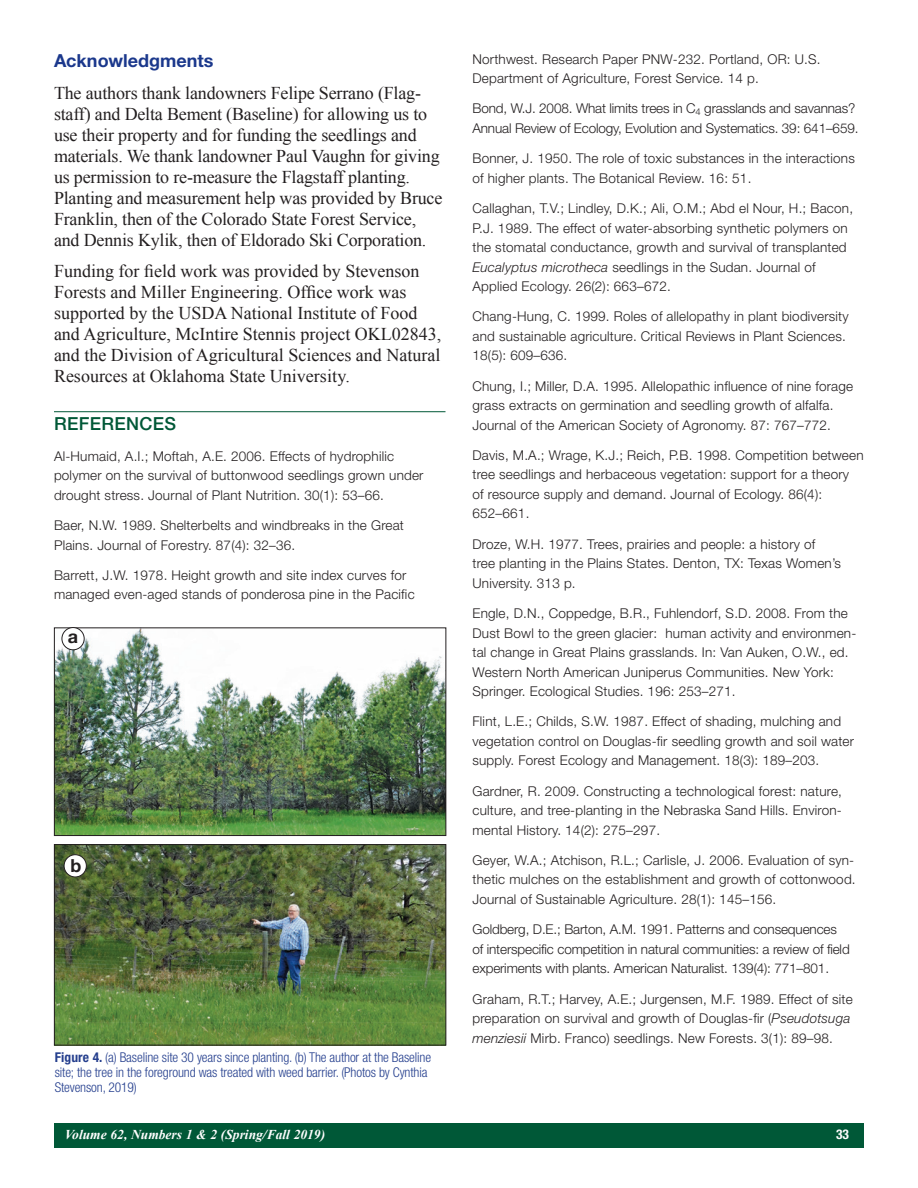
<style>
.page{position:relative;width:918px;height:1188px;background:#fff}
.page>*{position:absolute;margin:0;border:0;box-sizing:border-box;transform-origin:0 0}
.t1{font:18px/21px "Times New Roman";letter-spacing:-.01em;color:#231f20}
.Body_Head_2{font:700 18px "Helvetica Neue LT Std";color:#1b388c}
.References_heading{font:500 18px "Helvetica Neue LT Std";letter-spacing:.02em;color:#005837}
.Article_Title{font:700 18px "Helvetica Neue LT Std";color:#231f20}
.Reference_text{font:300 13.5px/19.5px "Helvetica Neue LT Std";letter-spacing:.015em;color:#231f20}
.Reference_text-2{font:300 13.5px/19.5px "Helvetica Neue LT Std";letter-spacing:-.01em;color:#231f20}
.Captions{font:300 condensed 13.5px/15px "Helvetica Neue LT Std";letter-spacing:-.01em;color:#253f8e}
.t2{font:italic 700 13.5px "Times New Roman";color:#fff}
.t3{font:700 condensed 13.5px "Helvetica Neue LT Std";color:#fff}
.s1{font-weight:700}
.s2{font-style:italic}
</style>
<div class="page">
<div style="left:54px;top:1123px;width:810px;height:25px;background:#005837"></div>
<hr style="left:54px;top:411px;width:392px;height:1px;background:#005837">
<img style="left:56px;top:629px;width:388px;height:205px">
<div style="left:54px;top:627px;width:392px;height:209px;border:1px solid #231f20"></div>
<img style="left:56px;top:846px;width:388px;height:198px">
<div style="left:54px;top:844px;width:392px;height:202px;border:1px solid #231f20"></div>
<div style="left:62px;top:628px;width:22px;height:22px;background:#fff;border-radius:50%"></div>
<div style="left:62px;top:627px;width:23px;height:23px;border:1px solid #231f20;border-radius:50%"></div>
<div style="left:64px;top:855px;width:22px;height:22px;background:#fff;border-radius:50%"></div>
<div style="left:64px;top:854px;width:23px;height:23px;border:1px solid #231f20;border-radius:50%"></div>
<p class="Body_Head_2" style="left:54px;top:49px;width:161px">Acknowledgments</p>
<p class="t1" style="left:54px;top:82px;width:390px">The authors thank landowners Felipe Serrano (Flag&shy;staff) and Delta Bement (Baseline) for allowing us to use their property and for funding the seedlings and materials. We thank landowner Paul Vaughn for giving us permission to re-measure the Flagstaff planting.<br>Planting and measurement help was provided by Bruce Franklin, then of the Colorado State Forest Service, and Dennis Kylik, then of Eldorado Ski Corporation.</p>
<p class="t1" style="left:54px;top:261px;width:389px">Funding for field work was provided by Stevenson Forests and Miller Engineering. Office work was supported by the USDA National Institute of Food and Agriculture, McIntire Stennis project OKL02843, and the Division of Agricultural Sciences and Natural Resources at Oklahoma State University.</p>
<p class="References_heading" style="left:54px;top:413px;width:124px">REFERENCES</p>
<p class="Reference_text" style="left:54px;top:446px;width:371px">Al-Humaid, A.I.; Moftah, A.E. 2006. Effects of hydrophilic polymer on the survival of buttonwood seedlings grown under drought stress. Journal of Plant Nutrition. 30(1): 53–66.</p>
<p class="Reference_text" style="left:54px;top:515px;width:351px">Baer, N.W. 1989. Shelterbelts and windbreaks in the Great<br>Plains. Journal of Forestry. 87(4): 32–36.</p>
<p class="Reference_text" style="left:54px;top:565px;width:362px">Barrett, J.W. 1978. Height growth and site index curves for managed even-aged stands of ponderosa pine in the Pacific</p>
<p class="Article_Title" style="left:68px;top:626px;width:12px">a</p>
<p class="Article_Title" style="left:70px;top:854px;width:12px">b</p>
<p class="Captions" style="left:55px;top:1050px;width:378px"><span class="s1">Figure 4.</span> (a) Baseline site 30 years since planting. (b) The author at the Baseline site; the tree in the foreground was treated with weed barrier. (Photos by Cynthia<br>Stevenson, 2019)</p>
<p class="Reference_text" style="left:472px;top:49px;width:350px">Northwest. Research Paper PNW-232. Portland, OR: U.S.<br>Department of Agriculture, Forest Service. 14 p.</p>
<p class="Reference_text-2" style="left:472px;top:99px;width:388px">Bond, W.J. 2008. What limits trees in C<sub>4</sub> grasslands and savannas?<br>Annual Review of Ecology, Evolution and Systematics. 39: 641–659.</p>
<p class="Reference_text" style="left:472px;top:148px;width:384px">Bonner, J. 1950. The role of toxic substances in the interactions of higher plants. The Botanical Review. 16: 51.</p>
<p class="Reference_text" style="left:472px;top:198px;width:382px">Callaghan, T.V.; Lindley, D.K.; Ali, O.M.; Abd el Nour, H.; Bacon, P.J. 1989. The effect of water-absorbing synthetic polymers on the stomatal conductance, growth and survival of transplanted <span class="s2">Eucalyptus microtheca</span> seedlings in the Sudan. Journal of Applied Ecology. 26(2): 663–672.</p>
<p class="Reference_text" style="left:472px;top:307px;width:378px">Chang-Hung, C. 1999. Roles of allelopathy in plant biodiversity and sustainable agriculture. Critical Reviews in Plant Sciences.<br>18(5): 609–636.</p>
<p class="Reference_text" style="left:472px;top:376px;width:382px">Chung, I.; Miller, D.A. 1995. Allelopathic influence of nine forage grass extracts on germination and seedling growth of alfalfa.<br>Journal of the American Society of Agronomy. 87: 767–772.</p>
<p class="Reference_text" style="left:472px;top:445px;width:393px">Davis, M.A.; Wrage, K.J.; Reich, P.B. 1998. Competition between tree seedlings and herbaceous vegetation: support for a theory of resource supply and demand. Journal of Ecology. 86(4):<br>652–661.</p>
<p class="Reference_text" style="left:472px;top:534px;width:370px">Droze, W.H. 1977. Trees, prairies and people: a history of tree planting in the Plains States. Denton, TX: Texas Women’s<br>University. 313 p.</p>
<p class="Reference_text" style="left:472px;top:603px;width:385px">Engle, D.N., Coppedge, B.R., Fuhlendorf, S.D. 2008. From the Dust Bowl to the green glacier: human activity and environmen&shy;tal change in Great Plains grasslands. In: Van Auken, O.W., ed.<br>Western North American Juniperus Communities. New York:<br>Springer. Ecological Studies. 196: 253–271.</p>
<p class="Reference_text" style="left:472px;top:712px;width:383px">Flint, L.E.; Childs, S.W. 1987. Effect of shading, mulching and vegetation control on Douglas-fir seedling growth and soil water supply. Forest Ecology and Management. 18(3): 189–203.</p>
<p class="Reference_text" style="left:472px;top:781px;width:371px;text-align:justify">Gardner, R. 2009. Constructing a technological forest: nature, culture, and tree-planting in the Nebraska Sand Hills. Environ&shy;mental History. 14(2): 275–297.</p>
<p class="Reference_text" style="left:472px;top:850px;width:385px;text-align:justify">Geyer, W.A.; Atchison, R.L.; Carlisle, J. 2006. Evaluation of syn&shy;thetic mulches on the establishment and growth of cottonwood.<br>Journal of Sustainable Agriculture. 28(1): 145–156.</p>
<p class="Reference_text-2" style="left:472px;top:919px;width:379px">Goldberg, D.E.; Barton, A.M. 1991. Patterns and consequences of interspecific competition in natural communities: a review of field experiments with plants. American Naturalist. 139(4): 771–801.</p>
<p class="Reference_text" style="left:472px;top:989px;width:382px">Graham, R.T.; Harvey, A.E.; Jurgensen, M.F. 1989. Effect of site preparation on survival and growth of Douglas-fir (<span class="s2">Pseudotsuga menziesii</span> Mirb. Franco) seedlings. New Forests. 3(1): 89–98.</p>
<p class="t2" style="left:65px;top:1125px;width:262px">Volume 62, Numbers 1 &amp; 2 (Spring/Fall 2019)</p>
<p class="t3" style="left:836px;top:1126px;width:14px">33</p>
</div>
